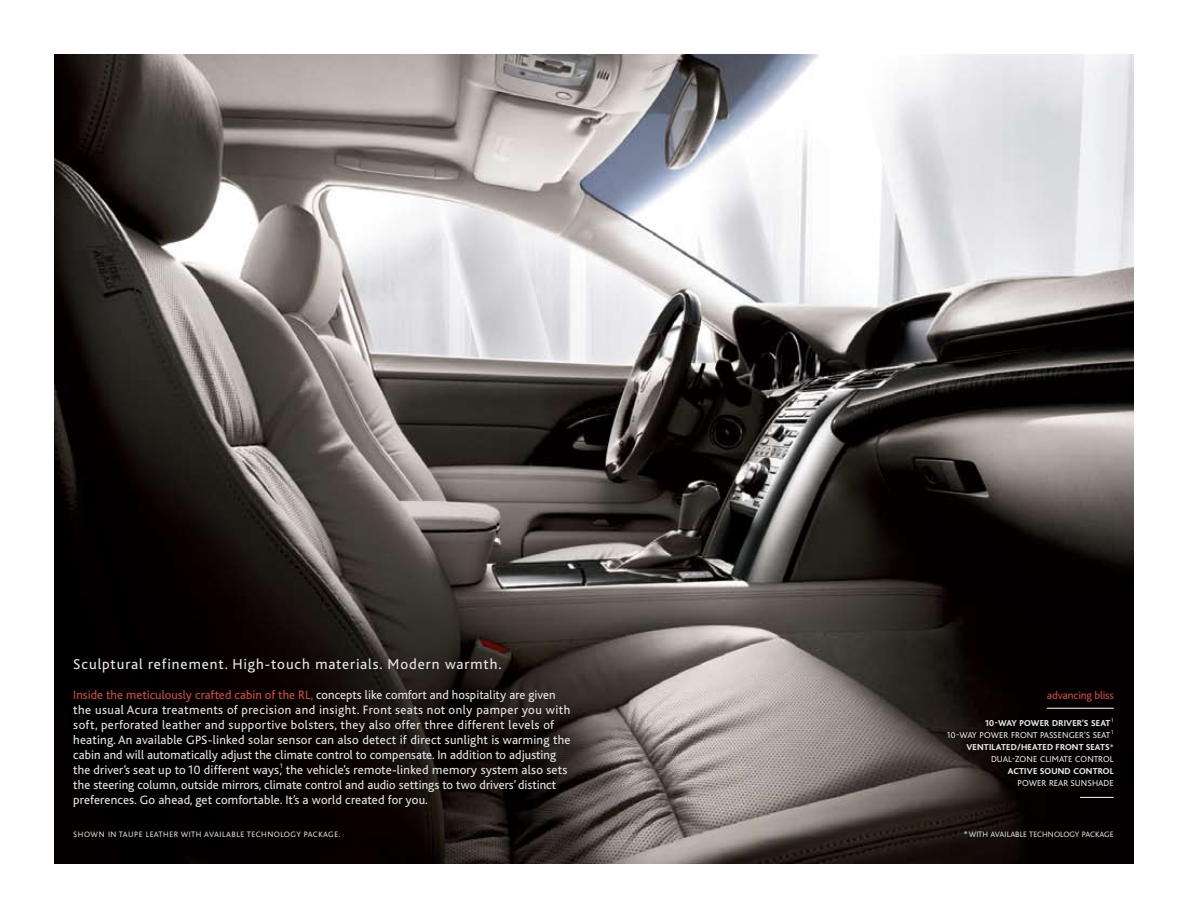
<style>
.page{position:relative;width:1188px;height:918px;background:#fff}
.page>*{position:absolute;margin:0;border:0;box-sizing:border-box;transform-origin:0 0}
.t1{font:15px "Bliss";letter-spacing:.065em;color:#e6e7e8}
.t2{font:12.75px/15px "Bliss";letter-spacing:.01em;color:#e6e7e8}
.t3{font:11.25px "Bliss";letter-spacing:-.01em;color:#c84d45}
.t4{font:9px/12px "Bliss";letter-spacing:.005em;color:#e6e7e8;text-align:right}
.t5{font:800 9px "Bliss";letter-spacing:.02em;color:#e6e7e8}
.t6{font:8.25px "Bliss";letter-spacing:.055em;color:#dcddde}
.t7{font:8.25px "Bliss";letter-spacing:.02em;color:#dcddde}
.s1{color:#c84d45}
.s2{font-weight:800}
.s3{font-size:8.25px}
</style>
<div class="page">
<img style="left:54px;top:54px;width:1080px;height:810px">
<hr style="left:1047px;top:708px;width:67px;height:1px;background:#fff">
<hr style="left:1080px;top:797px;width:34px;height:1px;background:#dcddde">
<p class="t1" style="left:73px;top:656px;width:430px">Sculptural refinement. High-touch materials. Modern warmth.</p>
<p class="t2" style="left:73px;top:688px;width:499px"><span class="s1">Inside the meticulously crafted cabin of the RL,</span> concepts like comfort and hospitality are given the usual Acura treatments of precision and insight. Front seats not only pamper you with soft, perforated leather and supportive bolsters, they also offer three different levels of heating. An available GPS-linked solar sensor can also detect if direct sunlight is warming the cabin and will automatically adjust the climate control to compensate. In addition to adjusting the driver’s seat up to 10 different ways,<sup>1</sup> the vehicle’s remote-linked memory system also sets the steering column, outside mirrors, climate control and audio settings to two drivers’ distinct preferences. Go ahead, get comfortable. It’s a world created for you.</p>
<p class="t6" style="left:73px;top:830px;width:269px">SHOWN IN TAUPE LEATHER WITH AVAILABLE TECHNOLOGY PACKAGE.</p>
<p class="t3" style="left:1047px;top:689px;width:68px">advancing bliss</p>
<p class="t4" style="left:946px;top:717px;width:169px"><span class="s2">10-WAY POWER DRIVER’S SEAT</span><sup>1<br></sup>10-WAY POWER FRONT PASSENGER’S SEAT<sup>1<br></sup><span class="s2">VENTILATED/HEATED FRONT SEATS</span><span class="s3">*<br></span>DUAL-ZONE CLIMATE CONTROL</p>
<p class="t5" style="left:1008px;top:766px;width:107px">ACTIVE SOUND CONTROL</p>
<p class="t4" style="left:1018px;top:777px;width:98px">POWER REAR SUNSHADE</p>
<p class="t7" style="left:964px;top:830px;width:151px">* WITH AVAILABLE TECHNOLOGY PACKAGE</p>
</div>
